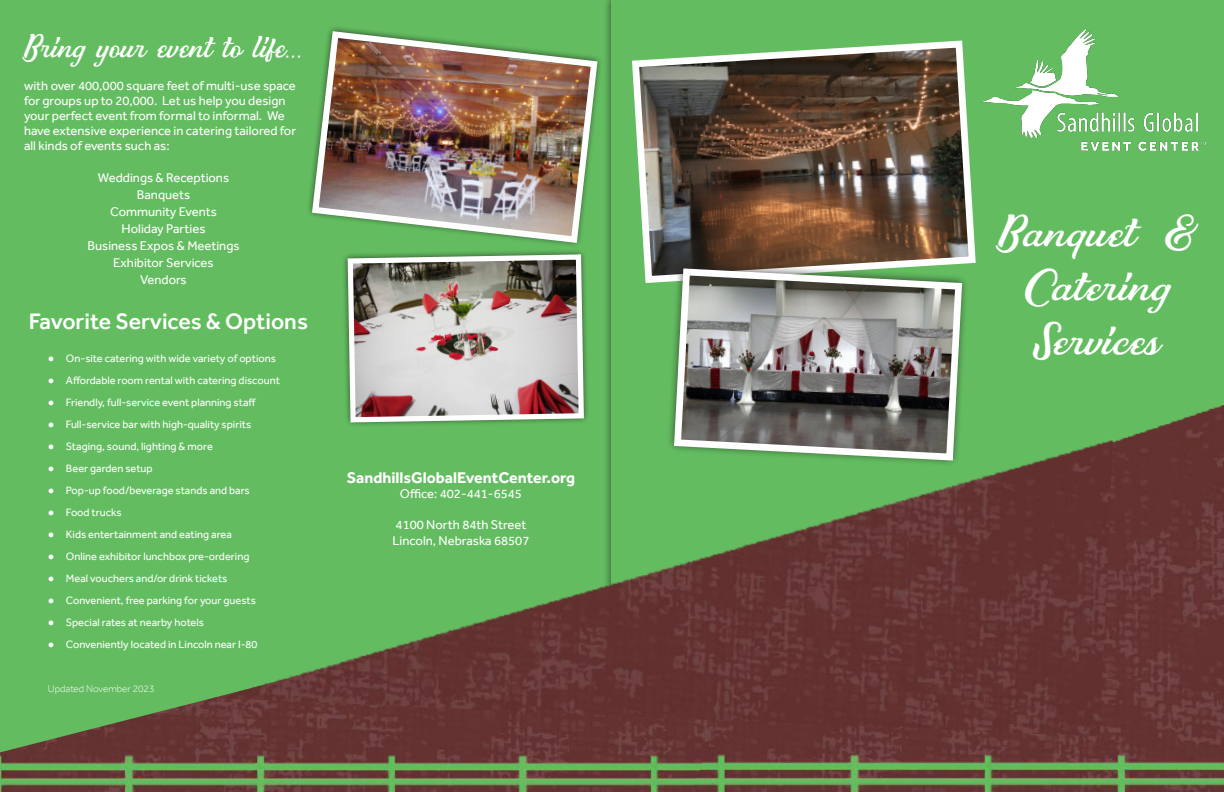
<style>
.page{position:relative;width:1224px;height:792px;background:#fff}
.page>*{position:absolute;margin:0;border:0;box-sizing:border-box;transform-origin:0 0}
.t1{font:45px "Clarkson Script";color:#fff;scale:1.11 1}
.t2{font:33px "Clarkson Script";color:#fff}
.t3{font:500 23px "Effra";color:#fff}
.t4{font:700 16px "Effra";color:#fff}
.t5{font:13px/15px "Effra";color:#fff}
.t6{font:11px "Effra";color:#fff}
.t7{font:300 10px "Effra";color:#fff}
.s1{font-family:"Palatino Linotype"}
</style>
<div class="page">
<div style="left:0;top:0;width:611px;height:791px;background:#63bd60"></div>
<div style="left:612px;top:0;width:612px;height:791px;background:#63bd60"></div>
<img style="left:345px;top:252px;width:242px;height:137px">
<img style="left:309px;top:28px;width:291px;height:218px">
<img style="left:632px;top:40px;width:344px;height:243px">
<img style="left:982px;top:30px;width:224px;height:121px">
<img style="left:784px;top:404px;width:440px;height:388px">
<img style="left:0;top:702px;width:784px;height:90px">
<img style="left:194px;top:389px;width:919px;height:348px">
<svg style="left:665px;top:260px;width:306px;height:209px"></svg>
<svg style="left:671px;top:265px;width:295px;height:199px;background:#868e82"></svg>
<p class="t2" style="left:24px;top:19px;width:281px">Bring your event to life...</p>
<p class="t5" style="left:24px;top:78px;width:274px">with over 400,000 square feet of multi-use space for groups up to 20,000. Let us help you design your perfect event from formal to informal. We have extensive experience in catering tailored for all kinds of events such as:</p>
<p class="t5" style="left:98px;top:170px;width:133px">Weddings &amp; Receptions</p>
<p class="t5" style="left:137px;top:187px;width:55px">Banquets</p>
<p class="t5" style="left:110px;top:204px;width:108px">Community Events</p>
<p class="t5" style="left:122px;top:221px;width:85px">Holiday Parties</p>
<p class="t5" style="left:87px;top:238px;width:154px">Business Expos &amp; Meetings</p>
<p class="t5" style="left:113px;top:255px;width:102px">Exhibitor Services</p>
<p class="t5" style="left:140px;top:272px;width:48px">Vendors</p>
<p class="t3" style="left:29px;top:308px;width:281px">Favorite Services &amp; Options</p>
<p class="t6" style="left:48px;top:352px;width:229px"><span class="s1">●</span> On-site catering with wide variety of options</p>
<p class="t6" style="left:48px;top:374px;width:233px"><span class="s1">●</span> Affordable room rental with catering discount</p>
<p class="t6" style="left:48px;top:396px;width:210px"><span class="s1">●</span> Friendly, full-service event planning staff</p>
<p class="t6" style="left:48px;top:418px;width:205px"><span class="s1">●</span> Full-service bar with high-quality spirits</p>
<p class="t6" style="left:48px;top:440px;width:166px"><span class="s1">●</span> Staging, sound, lighting &amp; more</p>
<p class="t6" style="left:48px;top:462px;width:106px"><span class="s1">●</span> Beer garden setup</p>
<p class="t6" style="left:48px;top:484px;width:203px"><span class="s1">●</span> Pop-up food/beverage stands and bars</p>
<p class="t6" style="left:48px;top:506px;width:75px"><span class="s1">●</span> Food trucks</p>
<p class="t6" style="left:48px;top:528px;width:185px"><span class="s1">●</span> Kids entertainment and eating area</p>
<p class="t6" style="left:48px;top:550px;width:203px"><span class="s1">●</span> Online exhibitor lunchbox pre-ordering</p>
<p class="t6" style="left:48px;top:572px;width:181px"><span class="s1">●</span> Meal vouchers and/or drink tickets</p>
<p class="t6" style="left:48px;top:594px;width:210px"><span class="s1">●</span> Convenient, free parking for your guests</p>
<p class="t6" style="left:48px;top:616px;width:158px"><span class="s1">●</span> Special rates at nearby hotels</p>
<p class="t6" style="left:48px;top:638px;width:211px"><span class="s1">●</span> Conveniently located in Lincoln near I-80</p>
<p class="t7" style="left:48px;top:683px;width:108px">Updated November 2023</p>
<p class="t4" style="left:347px;top:468px;width:230px">SandhillsGlobalEventCenter.org</p>
<p class="t5" style="left:400px;top:486px;width:124px">Office: 402-441-6545</p>
<p class="t5" style="left:396px;top:517px;width:132px">4100 North 84th Street</p>
<p class="t5" style="left:393px;top:533px;width:138px">Lincoln, Nebraska 68507</p>
<p class="t1" style="left:999px;top:193px;width:178px">Banquet &amp;</p>
<p class="t1" style="left:1022px;top:247px;width:135px">Catering</p>
<p class="t1" style="left:1033px;top:301px;width:115px">Services</p>
</div>
